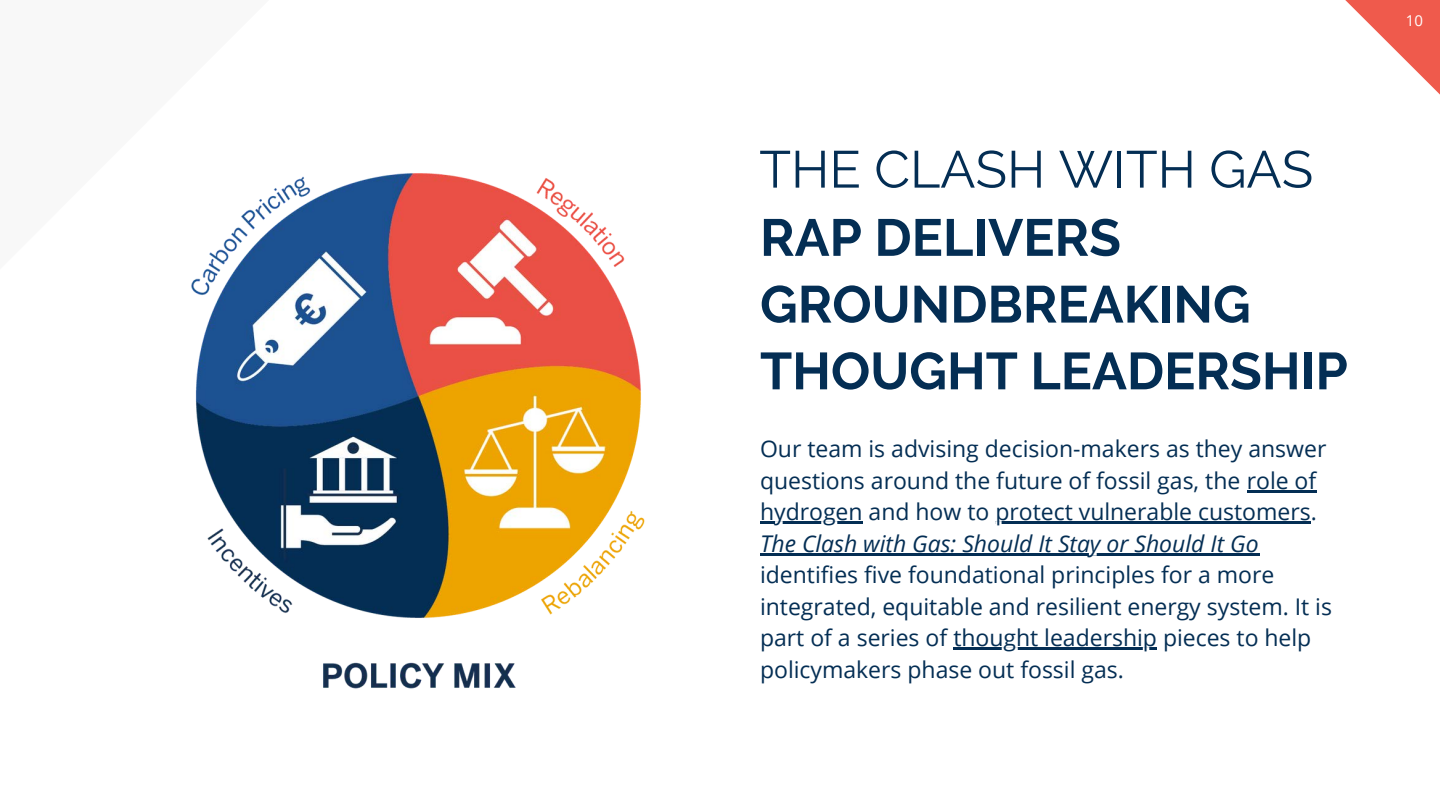
<style>
.page{position:relative;width:1440px;height:810px;background:#fff}
.page>*{position:absolute;margin:0;border:0;box-sizing:border-box;transform-origin:0 0}
.t1{font:700 52px/66.7px "Raleway";color:#042e54}
.t2{font:52px "Raleway";color:#042e54}
.t3{font:23px/31.5px "Open Sans";color:#042e54}
.t4{font:italic 23px "Open Sans";color:#042e54}
.t5{font:15px "Open Sans";color:#fff}
</style>
<div class="page">
<svg style="left:1345px;top:0;width:95px;height:95px"></svg>
<img style="left:191px;top:173px;width:454px;height:516px">
<hr style="left:1247px;top:490px;width:69px;height:2px;background:#042e54">
<hr style="left:760px;top:522px;width:103px;height:2px;background:#042e54">
<hr style="left:995px;top:522px;width:316px;height:2px;background:#042e54">
<hr style="left:760px;top:553px;width:499px;height:2px;background:#042e54">
<hr style="left:953px;top:648px;width:204px;height:2px;background:#042e54">
<h1 class="t2" style="left:759px;top:139px;width:555px">THE CLASH WITH GAS</h1>
<h1 class="t1" style="left:760px;top:204px;width:589px">RAP DELIVERS<br>GROUNDBREAKING<br>THOUGHT LEADERSHIP</h1>
<p class="t3" style="left:760px;top:432px;width:568px">Our team is advising decision-makers as they answer questions around the future of fossil gas, the role of hydrogen and how to protect vulnerable customers.</p>
<p class="t4" style="left:760px;top:527px;width:500px">The Clash with Gas: Should It Stay or Should It Go</p>
<p class="t3" style="left:760px;top:558px;width:574px">identifies five foundational principles for a more integrated, equitable and resilient energy system. It is part of a series of thought leadership pieces to help policymakers phase out fossil gas.</p>
<p class="t5" style="left:1406px;top:10px;width:19px">10</p>
</div>
